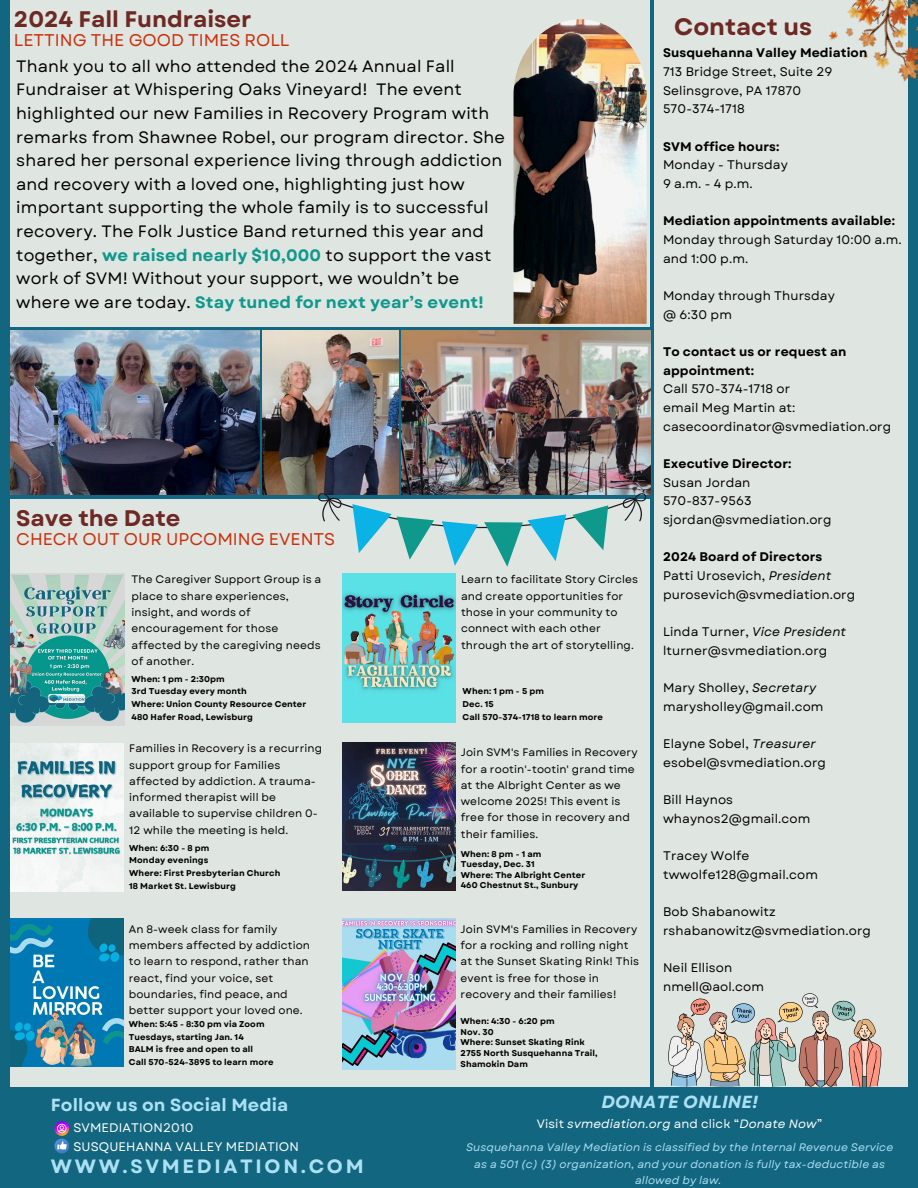
<style>
.page{position:relative;width:918px;height:1188px;background:#13667f}
.page>*{position:absolute;margin:0;border:0;box-sizing:border-box;transform-origin:0 0}
.t1{font:700 23.7px "Garet";color:#6e2924}
.t2{font:700 22.5px "Garet";color:#6e2924}
.t3{font:700 19.2px "Garet";letter-spacing:.14em;color:#ace0f4}
.t4{font:700 17.55px "Garet";letter-spacing:.01em;color:#ace0f4}
.t5{font:italic 700 17.55px "Garet";letter-spacing:.01em;color:#ace0f4}
.t6{font:16.95px "Garet";color:#cc2e0a}
.t7{font:16.5px/23.7px "Garet";letter-spacing:.01em;color:#000}
.t8{font:12.45px/18.6px "Garet";letter-spacing:.01em;color:#000}
.t9{font:700 12.45px "Garet";letter-spacing:.01em;color:#000}
.t10{font:12.45px "Garet";letter-spacing:.01em;color:#fff}
.t11{font:italic 12.45px "Garet";letter-spacing:.01em;color:#000}
.t12{font:italic 12.15px "Garet";letter-spacing:.01em;color:#fff}
.t13{font:italic 10.95px/16.4px "Garet";letter-spacing:.01em;color:#ace0f4;text-align:center}
.t14{font:10.8px/16.4px "Garet";letter-spacing:.01em;color:#000}
.t15{font:700 8.4px/10.5px "Garet";letter-spacing:.01em;color:#000}
.s1{font-weight:700;color:#0f988c}
.s2{font-weight:700}
.s3{font-style:italic}
.s4{font-style:normal}
</style>
<div class="page">
<div style="left:11px;top:0;width:639px;height:120px;background:#dfe6e2"></div>
<img style="left:11px;top:331px;width:248px;height:164px">
<div style="left:11px;top:90px;width:639px;height:236px;background:#dfe6e2"></div>
<img style="left:263px;top:331px;width:136px;height:164px">
<img style="left:401px;top:331px;width:249px;height:164px">
<svg style="left:54px;top:1121px;width:15px;height:32px"></svg>
<div style="left:654px;top:0;width:254px;height:1087px;background:#dfe6e2"></div>
<div style="left:11px;top:500px;width:639px;height:587px;background:#dfe6e2"></div>
<svg style="left:318px;top:493px;width:328px;height:74px"></svg>
<img style="left:11px;top:574px;width:113px;height:151px">
<img style="left:343px;top:919px;width:112px;height:151px">
<img style="left:343px;top:742px;width:112px;height:149px">
<img style="left:829px;top:0;width:89px;height:82px">
<svg style="left:668px;top:993px;width:214px;height:94px"></svg>
<img style="left:343px;top:574px;width:112px;height:148px">
<img style="left:11px;top:743px;width:112px;height:149px">
<img style="left:11px;top:919px;width:112px;height:148px">
<img style="left:514px;top:19px;width:133px;height:305px">
<h5 class="t2" style="left:14px;top:3px;width:239px">2024 Fall Fundraiser</h5>
<h5 class="t6" style="left:14px;top:28px;width:277px">LETTING THE GOOD TIMES ROLL</h5>
<h5 class="t7" style="left:16px;top:54px;width:490px">Thank you to all who attended the 2024 Annual Fall Fundraiser at Whispering Oaks Vineyard! The event highlighted our new Families in Recovery Program with remarks from Shawnee Robel, our program director. She shared her personal experience living through addiction and recovery with a loved one, highlighting just how important supporting the whole family is to successful recovery. The Folk Justice Band returned this year and together, <span class="s1">we raised nearly $10,000</span> to support the vast work of SVM! Without your support, we wouldn’t be where we are today. <span class="s1">Stay tuned for next year’s event!</span></h5>
<p class="t2" style="left:16px;top:502px;width:166px">Save the Date</p>
<p class="t6" style="left:16px;top:527px;width:320px">CHECK OUT OUR UPCOMING EVENTS</p>
<h6 class="t14" style="left:132px;top:571px;width:191px">The Caregiver Support Group is a place to share experiences, insight, and words of encouragement for those affected by the caregiving needs of another.</h6>
<p class="t15" style="left:132px;top:673px;width:95px">When: 1 pm - 2:30pm</p>
<p class="t15" style="left:132px;top:686px;width:117px">3rd Tuesday every month</p>
<p class="t15" style="left:132px;top:699px;width:176px">Where: Union County Resource Center</p>
<p class="t15" style="left:132px;top:711px;width:123px">480 Hafer Road, Lewisburg</p>
<p class="t14" style="left:129px;top:740px;width:194px">Families in Recovery is a recurring support group for Families affected by addiction. A trauma&shy;informed therapist will be available to supervise children 0-<br>12 while the meeting is held.</p>
<p class="t15" style="left:129px;top:842px;width:82px">When: 6:30 - 8 pm</p>
<h6 class="t15" style="left:129px;top:855px;width:81px">Monday evenings</h6>
<p class="t15" style="left:129px;top:868px;width:153px">Where: First Presbyterian Church</p>
<p class="t15" style="left:129px;top:880px;width:108px">18 Market St. Lewisburg</p>
<h5 class="t14" style="left:129px;top:921px;width:183px">An 8-week class for family members affected by addiction to learn to respond, rather than react, find your voice, set boundaries, find peace, and better support your loved one.</h5>
<p class="t15" style="left:129px;top:1019px;width:137px">When: 5:45 - 8:30 pm via Zoom</p>
<p class="t15" style="left:129px;top:1032px;width:117px">Tuesdays, starting Jan. 14</p>
<h5 class="t15" style="left:129px;top:1044px;width:126px">BALM is free and open to all</h5>
<h6 class="t15" style="left:129px;top:1057px;width:146px">Call 570-524-3895 to learn more</h6>
<p class="t14" style="left:461px;top:571px;width:179px">Learn to facilitate Story Circles and create opportunities for those in your community to connect with each other through the art of storytelling.</p>
<h6 class="t15" style="left:463px;top:686px;width:83px">When: 1 pm - 5 pm</h6>
<p class="t15" style="left:463px;top:699px;width:33px">Dec. 15</p>
<p class="t15" style="left:463px;top:711px;width:142px">Call 570-374-1718 to learn more</p>
<p class="t14" style="left:461px;top:744px;width:178px">Join SVM's Families in Recovery for a rootin'-tootin' grand time at the Albright Center as we welcome 2025! This event is free for those in recovery and their families.</p>
<h6 class="t15" style="left:461px;top:848px;width:82px">When: 8 pm - 1 am</h6>
<p class="t15" style="left:461px;top:859px;width:75px">Tuesday, Dec. 31</p>
<p class="t15" style="left:461px;top:869px;width:126px">Where: The Albright Center</p>
<p class="t15" style="left:461px;top:880px;width:119px">460 Chestnut St., Sunbury</p>
<h6 class="t14" style="left:461px;top:921px;width:180px">Join SVM's Families in Recovery for a rocking and rolling night at the Sunset Skating Rink! This event is free for those in recovery and their families!</h6>
<p class="t15" style="left:461px;top:1016px;width:96px">When: 4:30 - 6:20 pm</p>
<p class="t15" style="left:461px;top:1027px;width:35px">Nov. 30</p>
<p class="t15" style="left:461px;top:1037px;width:126px">Where: Sunset Skating Rink</p>
<p class="t15" style="left:461px;top:1048px;width:139px">2755 North Susquehanna Trail,<br>Shamokin Dam</p>
<p class="t1" style="left:674px;top:10px;width:139px">Contact us</p>
<p class="t8" style="left:663px;top:44px;width:206px"><span class="s2">Susquehanna Valley Mediation<br></span>713 Bridge Street, Suite 29<br>Selinsgrove, PA 17870<br>570-374-1718</p>
<h4 class="t8" style="left:663px;top:137px;width:126px"><span class="s2">SVM office hours:<br></span>Monday - Thursday<br>9 a.m. - 4 p.m.</h4>
<p class="t8" style="left:663px;top:212px;width:240px"><span class="s2">Mediation appointments available:<br></span>Monday through Saturday 10:00 a.m. and 1:00 p.m.</p>
<p class="t8" style="left:663px;top:286px;width:173px">Monday through Thursday</p>
<p class="t8" style="left:663px;top:305px;width:70px">@ 6:30 pm</p>
<p class="t9" style="left:663px;top:343px;width:185px">To contact us or request an</p>
<p class="t8" style="left:663px;top:361px;width:230px"><span class="s2">appointment:<br></span>Call 570-374-1718 or<br>email Meg Martin at: casecoordinator@svmediation.org</p>
<p class="t9" style="left:663px;top:455px;width:130px">Executive Director:</p>
<p class="t8" style="left:663px;top:473px;width:170px">Susan Jordan<br>570-837-9563 sjordan@svmediation.org</p>
<p class="t9" style="left:663px;top:548px;width:161px">2024 Board of Directors</p>
<h1 class="t8" style="left:663px;top:567px;width:194px">Patti Urosevich, <span class="s3">President </span>purosevich@svmediation.org</h1>
<h1 class="t11" style="left:663px;top:623px;width:185px"><span class="s4">Linda Turner,</span> Vice President</h1>
<h3 class="t8" style="left:663px;top:641px;width:166px">lturner@svmediation.org</h3>
<h3 class="t8" style="left:663px;top:679px;width:155px">Mary Sholley, <span class="s3">Secretary</span></h3>
<p class="t8" style="left:663px;top:697px;width:162px">marysholley@gmail.com</p>
<p class="t8" style="left:663px;top:735px;width:154px">Elayne Sobel, <span class="s3">Treasurer</span></p>
<h6 class="t8" style="left:663px;top:753px;width:164px">esobel@svmediation.org</h6>
<h6 class="t8" style="left:663px;top:791px;width:72px">Bill Haynos</h6>
<p class="t8" style="left:663px;top:809px;width:149px">whaynos2@gmail.com</p>
<p class="t8" style="left:663px;top:847px;width:88px">Tracey Wolfe</p>
<p class="t8" style="left:663px;top:865px;width:157px">twwolfe128@gmail.com</p>
<p class="t8" style="left:663px;top:903px;width:114px">Bob Shabanowitz</p>
<p class="t8" style="left:663px;top:921px;width:209px">rshabanowitz@svmediation.org</p>
<p class="t8" style="left:663px;top:959px;width:71px">Neil Ellison</p>
<p class="t8" style="left:663px;top:977px;width:103px">nmell@aol.com</p>
<h5 class="t4" style="left:51px;top:1092px;width:239px">Follow us on Social Media</h5>
<h5 class="t10" style="left:73px;top:1119px;width:122px">SVMEDIATION2010</h5>
<h5 class="t10" style="left:73px;top:1138px;width:227px">SUSQUEHANNA VALLEY MEDIATION</h5>
<h5 class="t3" style="left:51px;top:1153px;width:314px">WWW.SVMEDIATION.COM</h5>
<p class="t5" style="left:601px;top:1089px;width:158px">DONATE ONLINE!</p>
<p class="t12" style="left:537px;top:1115px;width:287px"><span class="s4">Visit</span> svmediation.org <span class="s4">and click “</span>Donate Now<span class="s4">”</span></p>
<p class="t13" style="left:466px;top:1139px;width:429px">Susquehanna Valley Mediation is classified by the Internal Revenue Service as a 501 (c) (3) organization, and your donation is fully tax-deductible as allowed by law.</p>
</div>
